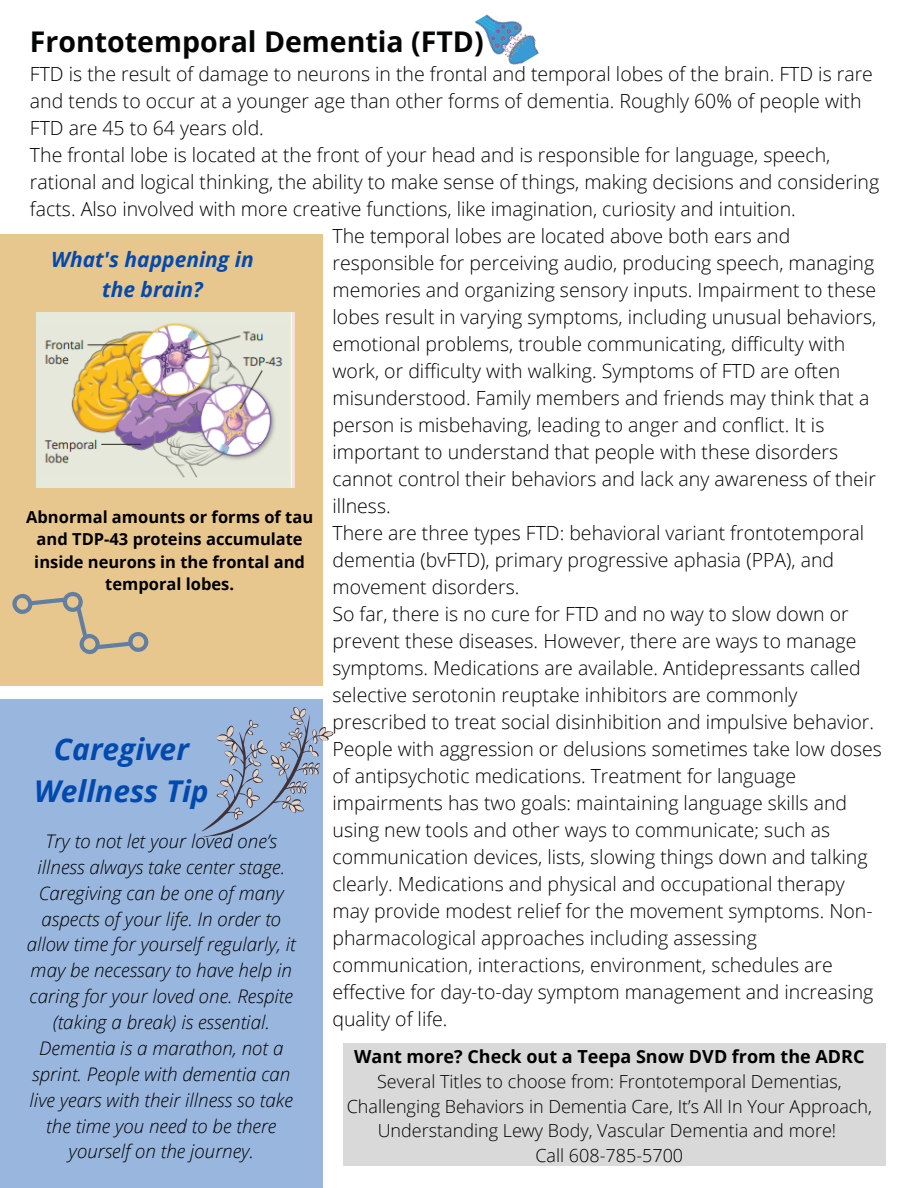
<style>
.page{position:relative;width:918px;height:1188px;background:#fff}
.page>*{position:absolute;margin:0;border:0;box-sizing:border-box;transform-origin:0 0}
.t1{font:italic 700 30px/41.7px "Open Sans";color:#004aad;text-align:center}
.t2{font:700 28.5px "Open Sans";color:#040505}
.t3{font:italic 700 21px/29.2px "Open Sans";color:#004aad;text-align:center}
.t4{font:300 19.5px/27px "Open Sans";color:#000}
.t5{font:italic 300 18.75px/25.8px "Open Sans";color:#000;text-align:center}
.t6{font:300 18px/24.8px "Open Sans";color:#000;text-align:center}
.t7{font:700 18px "Open Sans";color:#000}
.t8{font:700 16.5px/22.5px "Open Sans";color:#000;text-align:center}
</style>
<div class="page">
<div style="left:0;top:699px;width:323px;height:489px;background:#99b6de"></div>
<div style="left:0;top:235px;width:323px;height:451px;background:#e8c78f"></div>
<svg style="left:12px;top:591px;width:137px;height:64px"></svg>
<img style="left:36px;top:313px;width:259px;height:174px">
<svg style="left:202px;top:707px;width:132px;height:130px"></svg>
<div style="left:344px;top:1043px;width:542px;height:123px;background:#d9d9d9"></div>
<img style="left:475px;top:14px;width:64px;height:51px">
<p class="t2" style="left:30px;top:22px;width:455px">Frontotemporal Dementia (FTD)</p>
<p class="t4" style="left:30px;top:60px;width:845px">FTD is the result of damage to neurons in the frontal and temporal lobes of the brain. FTD is rare and tends to occur at a younger age than other forms of dementia. Roughly 60% of people with<br>FTD are 45 to 64 years old.</p>
<p class="t4" style="left:30px;top:141px;width:851px">The frontal lobe is located at the front of your head and is responsible for language, speech, rational and logical thinking, the ability to make sense of things, making decisions and considering facts. Also involved with more creative functions, like imagination, curiosity and intuition.</p>
<p class="t3" style="left:51px;top:245px;width:204px">What's happening in the brain?</p>
<p class="t8" style="left:26px;top:505px;width:289px">Abnormal amounts or forms of tau and TDP-43 proteins accumulate inside neurons in the frontal and temporal lobes.</p>
<p class="t1" style="left:34px;top:728px;width:176px">Caregiver<br>Wellness Tip</p>
<p class="t5" style="left:27px;top:828px;width:270px">Try to not let your loved one’s illness always take center stage.<br>Caregiving can be one of many aspects of your life. In order to allow time for yourself regularly, it may be necessary to have help in caring for your loved one. Respite (taking a break) is essential.<br>Dementia is a marathon, not a sprint. People with dementia can live years with their illness so take the time you need to be there yourself on the journey.</p>
<p class="t4" style="left:333px;top:222px;width:545px">The temporal lobes are located above both ears and responsible for perceiving audio, producing speech, managing memories and organizing sensory inputs. Impairment to these lobes result in varying symptoms, including unusual behaviors, emotional problems, trouble communicating, difficulty with work, or difficulty with walking. Symptoms of FTD are often misunderstood. Family members and friends may think that a person is misbehaving, leading to anger and conflict. It is important to understand that people with these disorders cannot control their behaviors and lack any awareness of their illness.</p>
<p class="t4" style="left:333px;top:519px;width:533px">There are three types FTD: behavioral variant frontotemporal dementia (bvFTD), primary progressive aphasia (PPA), and movement disorders.</p>
<p class="t4" style="left:333px;top:600px;width:551px">So far, there is no cure for FTD and no way to slow down or prevent these diseases. However, there are ways to manage symptoms. Medications are available. Antidepressants called selective serotonin reuptake inhibitors are commonly prescribed to treat social disinhibition and impulsive behavior.<br>People with aggression or delusions sometimes take low doses of antipsychotic medications. Treatment for language impairments has two goals: maintaining language skills and using new tools and other ways to communicate; such as communication devices, lists, slowing things down and talking clearly. Medications and physical and occupational therapy may provide modest relief for the movement symptoms. Non&shy;pharmacological approaches including assessing communication, interactions, environment, schedules are effective for day-to-day symptom management and increasing quality of life.</p>
<p class="t7" style="left:354px;top:1044px;width:512px">Want more? Check out a Teepa Snow DVD from the ADRC</p>
<p class="t6" style="left:347px;top:1069px;width:527px">Several Titles to choose from: Frontotemporal Dementias,<br>Challenging Behaviors in Dementia Care, It’s All In Your Approach,<br>Understanding Lewy Body, Vascular Dementia and more!</p>
<p class="t6" style="left:535px;top:1143px;width:149px">Call 608-785-5700</p>
</div>
